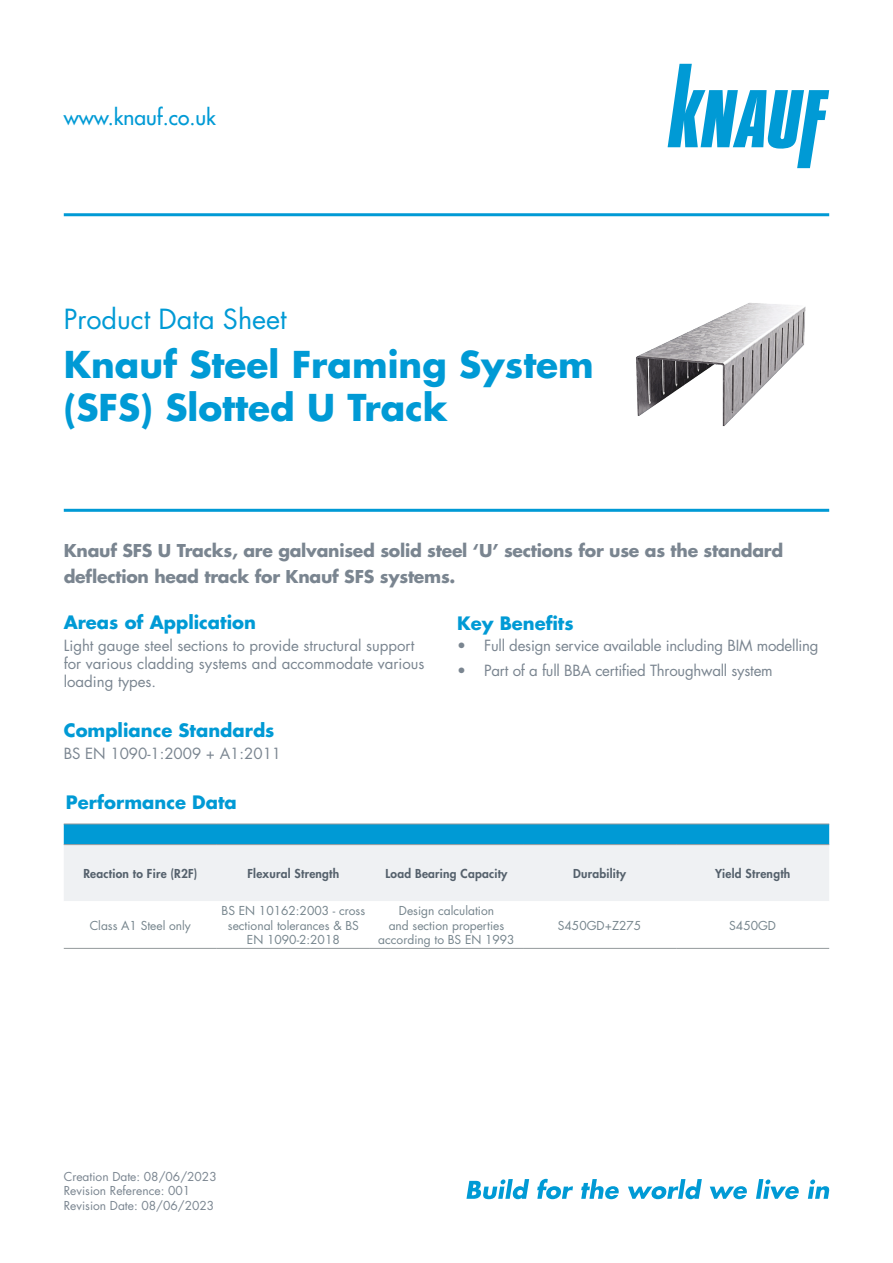
<style>
.page{position:relative;width:893px;height:1263px;background:#fff}
.page>*{position:absolute;margin:0;border:0;box-sizing:border-box;transform-origin:0 0}
.t1{font:700 36px/43.2px "Futura Std";color:#009ad5}
.t2{font:27px "Futura Std";color:#009ad5}
.t3{font:500 21px "Futura Std";color:#009ad5}
.Bold_Inner_Spread_Para_Headings{font:700 18px "Futura Std";color:#009ad5}
.Bold_intro_12_14-12{font:700 17.25px/25.5px "Futura Std";letter-spacing:-.015em;color:#7a8590}
.t4{font:15px/18px "Futura Std";color:#7a8590}
.Table_Body{font:12px/14.4px "Futura Std";color:#75848c;text-align:center}
.Table_SubHeading{font:800 12px "Futura Std";letter-spacing:.02em;color:#55616c}
.t5{font:12px/14.4px "Futura Std";color:#7a8590}
</style>
<div class="page">
<svg style="left:466px;top:1179px;width:63px;height:20px"></svg>
<svg style="left:537px;top:1179px;width:36px;height:20px"></svg>
<svg style="left:581px;top:1179px;width:38px;height:20px"></svg>
<svg style="left:628px;top:1179px;width:74px;height:20px"></svg>
<svg style="left:710px;top:1186px;width:37px;height:13px"></svg>
<svg style="left:756px;top:1179px;width:43px;height:20px"></svg>
<svg style="left:808px;top:1179px;width:21px;height:20px"></svg>
<svg style="left:668px;top:64px;width:161px;height:104px"></svg>
<img style="left:636px;top:303px;width:170px;height:124px">
<svg style="left:64px;top:825px;width:765px;height:76px"></svg>
<hr style="left:64px;top:824px;width:153px;height:1px;background:#94999c">
<hr style="left:217px;top:824px;width:153px;height:1px;background:#94999c">
<hr style="left:370px;top:824px;width:153px;height:1px;background:#94999c">
<hr style="left:523px;top:824px;width:153px;height:1px;background:#94999c">
<hr style="left:676px;top:824px;width:153px;height:1px;background:#94999c">
<hr style="left:64px;top:844px;width:153px;height:1px;background:#94999c">
<hr style="left:217px;top:844px;width:153px;height:1px;background:#94999c">
<hr style="left:370px;top:844px;width:153px;height:1px;background:#94999c">
<hr style="left:523px;top:844px;width:153px;height:1px;background:#94999c">
<hr style="left:676px;top:844px;width:153px;height:1px;background:#94999c">
<hr style="left:64px;top:948px;width:153px;height:1px;background:#94999c">
<hr style="left:217px;top:948px;width:153px;height:1px;background:#94999c">
<hr style="left:370px;top:948px;width:153px;height:1px;background:#94999c">
<hr style="left:523px;top:948px;width:153px;height:1px;background:#94999c">
<hr style="left:676px;top:948px;width:153px;height:1px;background:#94999c">
<hr style="left:64px;top:509px;width:765px;height:3px;background:#009ad5">
<hr style="left:64px;top:213px;width:765px;height:3px;background:#009ad5">
<h3 class="t3" style="left:64px;top:104px;width:154px">www.knauf.co.uk</h3>
<p class="t2" style="left:64px;top:302px;width:224px">Product Data Sheet</p>
<p class="t1" style="left:64px;top:342px;width:532px">Knauf Steel Framing System (SFS) Slotted U Track</p>
<p class="Bold_intro_12_14-12" style="left:64px;top:538px;width:721px">Knauf SFS U Tracks, are galvanised solid steel ‘U’ sections for use as the standard deflection head track for Knauf SFS systems.</p>
<p class="Bold_Inner_Spread_Para_Headings" style="left:457px;top:611px;width:118px">Key Benefits</p>
<p class="t4" style="left:457px;top:636px;width:363px">• Full design service available including BIM modelling</p>
<p class="t4" style="left:457px;top:662px;width:317px">• Part of a full BBA certified Throughwall system</p>
<p class="Bold_Inner_Spread_Para_Headings" style="left:64px;top:610px;width:194px">Areas of Application</p>
<p class="t4" style="left:64px;top:637px;width:362px">Light gauge steel sections to provide structural support for various cladding systems and accommodate various</p>
<p class="t4" style="left:64px;top:673px;width:94px">loading types.</p>
<p class="Bold_Inner_Spread_Para_Headings" style="left:64px;top:718px;width:212px">Compliance Standards</p>
<p class="t4" style="left:64px;top:745px;width:219px">BS EN 1090-1:2009 + A1:2011</p>
<p class="Bold_Inner_Spread_Para_Headings" style="left:66px;top:790px;width:172px">Performance Data</p>
<p class="Table_SubHeading" style="left:83px;top:866px;width:115px">Reaction to Fire (R2F)</p>
<p class="Table_SubHeading" style="left:247px;top:866px;width:93px">Flexural Strength</p>
<p class="Table_SubHeading" style="left:385px;top:866px;width:123px">Load Bearing Capacity</p>
<p class="Table_SubHeading" style="left:573px;top:866px;width:54px">Durability</p>
<p class="Table_SubHeading" style="left:715px;top:866px;width:77px">Yield Strength</p>
<p class="Table_Body" style="left:90px;top:918px;width:103px">Class A1 Steel only</p>
<p class="Table_Body" style="left:222px;top:904px;width:145px">BS EN 10162:2003 - cross sectional tolerances &amp; BS<br>EN 1090-2:2018</p>
<p class="Table_Body" style="left:378px;top:904px;width:138px">Design calculation<br>and section properties according to BS EN 1993</p>
<p class="Table_Body" style="left:558px;top:918px;width:85px">S450GD+Z275</p>
<p class="Table_Body" style="left:729px;top:918px;width:48px">S450GD</p>
<p class="t5" style="left:64px;top:1169px;width:154px">Creation Date: 08/06/2023<br>Revision Reference: 001<br>Revision Date: 08/06/2023</p>
</div>
